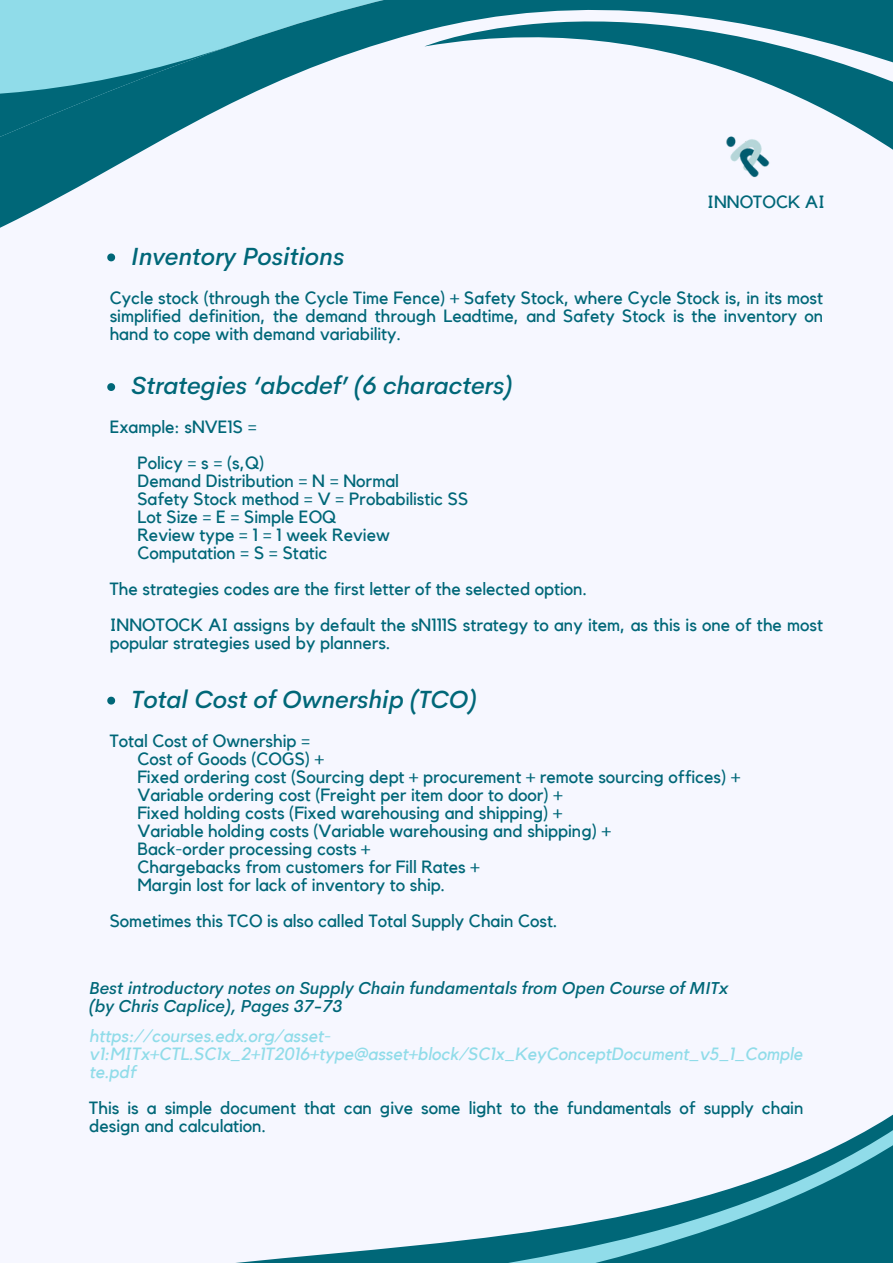
<style>
.page{position:relative;width:893px;height:1264px;background:#fff}
.page>*{position:absolute;margin:0;border:0;box-sizing:border-box;transform-origin:0 0}
.t1{font:italic 500 24.75px "Cerebri Sans";color:#006778}
.t2{font:17.7px/18px "Kollektif";color:#006778}
.t3{font:italic 17.7px/18px "Kollektif";color:#90dce9}
.t4{font:italic 500 17.25px/18px "Cerebri Sans";color:#006778}
</style>
<div class="page">
<div style="left:0;top:0;width:892px;height:1262px;background:#f6f7ff"></div>
<svg style="left:0;top:0;width:424px;height:262px"></svg>
<svg style="left:424px;top:0;width:468px;height:149px"></svg>
<svg style="left:0;top:43px;width:238px;height:183px"></svg>
<svg style="left:246px;top:1115px;width:646px;height:147px"></svg>
<svg style="left:107px;top:253px;width:8px;height:8px"></svg>
<svg style="left:107px;top:383px;width:8px;height:8px"></svg>
<svg style="left:107px;top:696px;width:8px;height:8px"></svg>
<img style="left:716px;top:117px;width:59px;height:61px">
<p class="t2" style="left:707px;top:193px;width:119px">INNOTOCK AI</p>
<h1 class="t1" style="left:131px;top:240px;width:214px">Inventory Positions</h1>
<p class="t2" style="left:110px;top:289px;width:715px;text-align:justify">Cycle stock (through the Cycle Time Fence) + Safety Stock, where Cycle Stock is, in its most simplified definition, the demand through Leadtime, and Safety Stock is the inventory on hand to cope with demand variability.</p>
<h1 class="t1" style="left:131px;top:369px;width:382px">Strategies ‘abcdef’ (6 characters)</h1>
<p class="t2" style="left:137px;top:410px;width:128px;line-height:36px;text-indent:-28px">Example: sNVE1S =<br>Policy = s = (s,Q)</p>
<p class="t2" style="left:137px;top:473px;width:332px">Demand Distribution = N = Normal<br>Safety Stock method = V = Probabilistic SS<br>Lot Size = E = Simple EOQ<br>Review type = 1 = 1 week Review<br>Computation = S = Static</p>
<p class="t2" style="left:110px;top:572px;width:715px;line-height:36px">The strategies codes are the first letter of the selected option.<br>INNOTOCK AI assigns by default the sN111S strategy to any item, as this is one of the most</p>
<p class="t2" style="left:110px;top:635px;width:282px">popular strategies used by planners.</p>
<h1 class="t1" style="left:131px;top:683px;width:347px">Total Cost of Ownership (TCO)</h1>
<p class="t2" style="left:137px;top:732px;width:604px;text-indent:-28px">Total Cost of Ownership =<br>Cost of Goods (COGS) +<br>Fixed ordering cost (Sourcing dept + procurement + remote sourcing offices) + Variable ordering cost (Freight per item door to door) +<br>Fixed holding costs (Fixed warehousing and shipping) +<br>Variable holding costs (Variable warehousing and shipping) +<br>Back-order processing costs +<br>Chargebacks from customers for Fill Rates +<br>Margin lost for lack of inventory to ship.</p>
<p class="t2" style="left:110px;top:912px;width:449px">Sometimes this TCO is also called Total Supply Chain Cost.</p>
<p class="t4" style="left:89px;top:979px;width:640px">Best introductory notes on Supply Chain fundamentals from Open Course of MITx (by Chris Caplice), Pages 37-73</p>
<p class="t3" style="left:89px;top:1027px;width:714px">https://courses.edx.org/asset&shy;v1:MITx+CTL.SC1x_2+1T2016+type@asset+block/SC1x_KeyConceptDocument_v5_1_Comple te.pdf</p>
<p class="t2" style="left:89px;top:1099px;width:715px">This is a simple document that can give some light to the fundamentals of supply chain design and calculation.</p>
</div>
